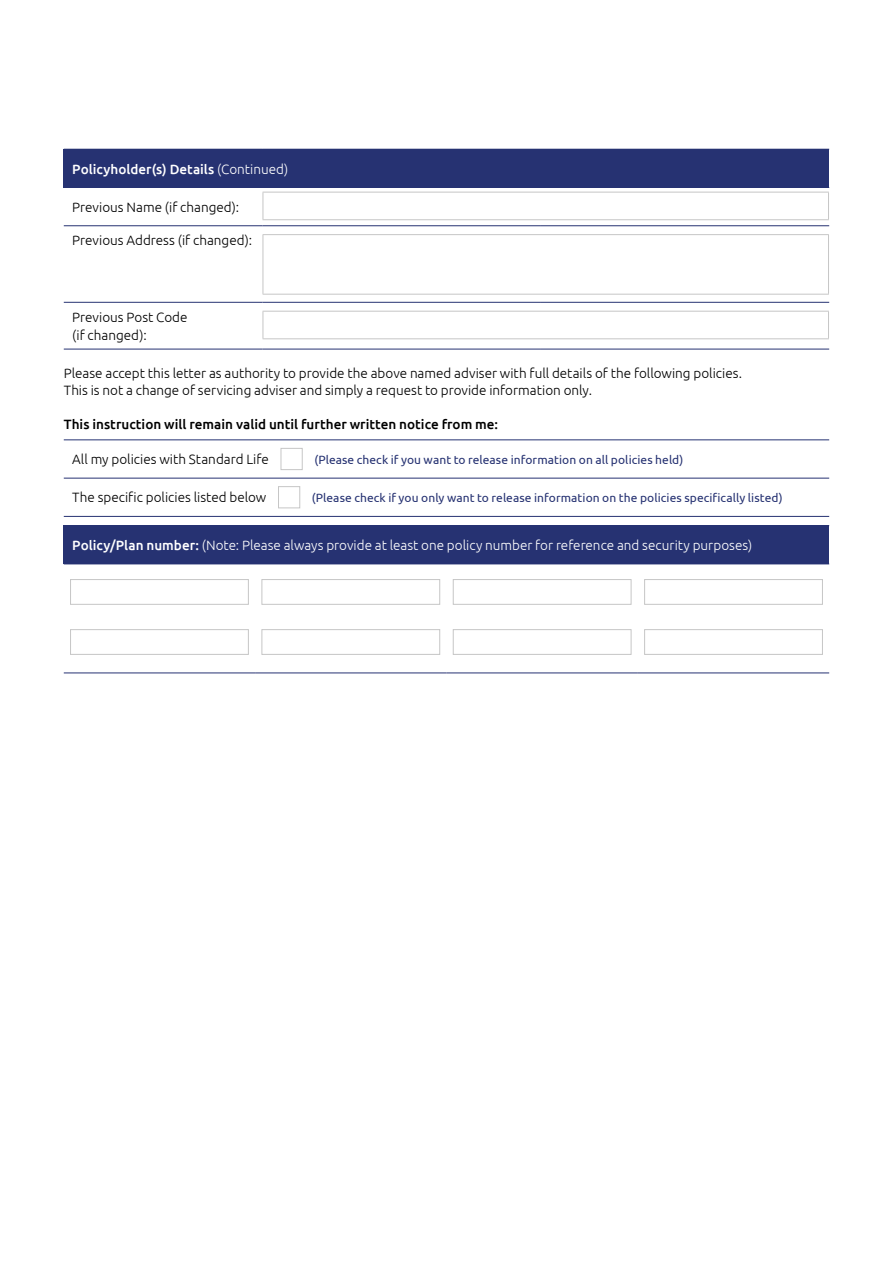
<style>
.page{position:relative;width:893px;height:1263px;background:#fff}
.page>*{position:absolute;margin:0;border:0;box-sizing:border-box;transform-origin:0 0}
.t1{font:300 13.5px/17.2px "Ubuntu";color:#000}
.t2{font:300 13.5px "Ubuntu";color:#fff}
.t3{font:500 13.5px "Ubuntu";color:#000}
.t4{font:500 13.5px "Ubuntu";color:#fff}
.t5{font:12px "Ubuntu";letter-spacing:.005em;color:#263272}
.s1{font-weight:300}
.s2{font-weight:500}
</style>
<div class="page">
<div style="left:64px;top:149px;width:765px;height:38px;background:#263272"></div>
<hr style="left:64px;top:187px;width:199px;height:1px;background:#263272">
<hr style="left:263px;top:187px;width:277px;height:1px;background:#263272">
<hr style="left:540px;top:187px;width:289px;height:1px;background:#263272">
<hr style="left:64px;top:225px;width:199px;height:1px;background:#263272">
<hr style="left:263px;top:225px;width:277px;height:1px;background:#263272">
<hr style="left:540px;top:225px;width:289px;height:1px;background:#263272">
<hr style="left:64px;top:302px;width:199px;height:1px;background:#263272">
<hr style="left:263px;top:302px;width:277px;height:1px;background:#263272">
<hr style="left:540px;top:302px;width:289px;height:1px;background:#263272">
<hr style="left:64px;top:349px;width:199px;height:1px;background:#263272">
<hr style="left:263px;top:349px;width:277px;height:1px;background:#263272">
<hr style="left:540px;top:349px;width:289px;height:1px;background:#263272">
<hr style="left:263px;top:192px;width:566px;height:1px;background:#c6c6c6">
<svg style="left:263px;top:192px;width:1px;height:27px"></svg>
<svg style="left:828px;top:192px;width:1px;height:27px"></svg>
<hr style="left:263px;top:219px;width:566px;height:1px;background:#c6c6c6">
<hr style="left:263px;top:234px;width:566px;height:1px;background:#c6c6c6">
<hr style="left:263px;top:235px;width:1px;height:59px;background:#c6c6c6">
<hr style="left:828px;top:235px;width:1px;height:59px;background:#c6c6c6">
<hr style="left:263px;top:294px;width:566px;height:1px;background:#c6c6c6">
<hr style="left:263px;top:311px;width:566px;height:1px;background:#c6c6c6">
<svg style="left:263px;top:312px;width:1px;height:26px"></svg>
<svg style="left:828px;top:312px;width:1px;height:26px"></svg>
<hr style="left:263px;top:338px;width:566px;height:1px;background:#c6c6c6">
<hr style="left:64px;top:439px;width:765px;height:1px;background:#263272">
<hr style="left:64px;top:478px;width:765px;height:1px;background:#263272">
<hr style="left:64px;top:516px;width:765px;height:1px;background:#263272">
<div style="left:281px;top:448px;width:22px;height:22px;border:1px solid #c6c6c6"></div>
<div style="left:278px;top:486px;width:22px;height:22px;border:1px solid #c6c6c6"></div>
<div style="left:64px;top:526px;width:765px;height:38px;background:#263272"></div>
<hr style="left:64px;top:525px;width:765px;height:1px;background:#263272">
<hr style="left:64px;top:672px;width:191px;height:1px;background:#263272">
<hr style="left:255px;top:672px;width:191px;height:1px;background:#263272">
<hr style="left:446px;top:672px;width:192px;height:1px;background:#263272">
<hr style="left:638px;top:672px;width:191px;height:1px;background:#263272">
<svg style="left:70px;top:579px;width:179px;height:26px"></svg>
<svg style="left:261px;top:579px;width:179px;height:26px"></svg>
<svg style="left:452px;top:579px;width:180px;height:26px"></svg>
<svg style="left:644px;top:579px;width:179px;height:26px"></svg>
<svg style="left:70px;top:629px;width:179px;height:26px"></svg>
<svg style="left:261px;top:629px;width:179px;height:26px"></svg>
<svg style="left:452px;top:629px;width:180px;height:26px"></svg>
<svg style="left:644px;top:629px;width:179px;height:26px"></svg>
<p class="t4" style="left:72px;top:160px;width:218px">Policyholder(s) Details <span class="s1">(Continued)</span></p>
<p class="t1" style="left:72px;top:198px;width:169px">Previous Name (if changed):</p>
<p class="t1" style="left:72px;top:231px;width:181px">Previous Address (if changed):</p>
<p class="t1" style="left:72px;top:308px;width:117px">Previous Post Code (if changed):</p>
<p class="t1" style="left:64px;top:364px;width:680px">Please accept this letter as authority to provide the above named adviser with full details of the following policies.<br>This is not a change of servicing adviser and simply a request to provide information only.</p>
<p class="t3" style="left:64px;top:416px;width:436px">This instruction will remain valid until further written notice from me:</p>
<p class="t1" style="left:72px;top:450px;width:198px">All my policies with Standard Life</p>
<p class="t5" style="left:314px;top:452px;width:371px">(Please check if you want to release information on all policies held)</p>
<p class="t1" style="left:72px;top:488px;width:196px">The specific policies listed below</p>
<p class="t5" style="left:312px;top:491px;width:472px">(Please check if you only want to release information on the policies specifically listed)</p>
<p class="t2" style="left:72px;top:537px;width:681px"><span class="s2">Policy/Plan number:</span> (Note: Please always provide at least one policy number for reference and security purposes)</p>
</div>
